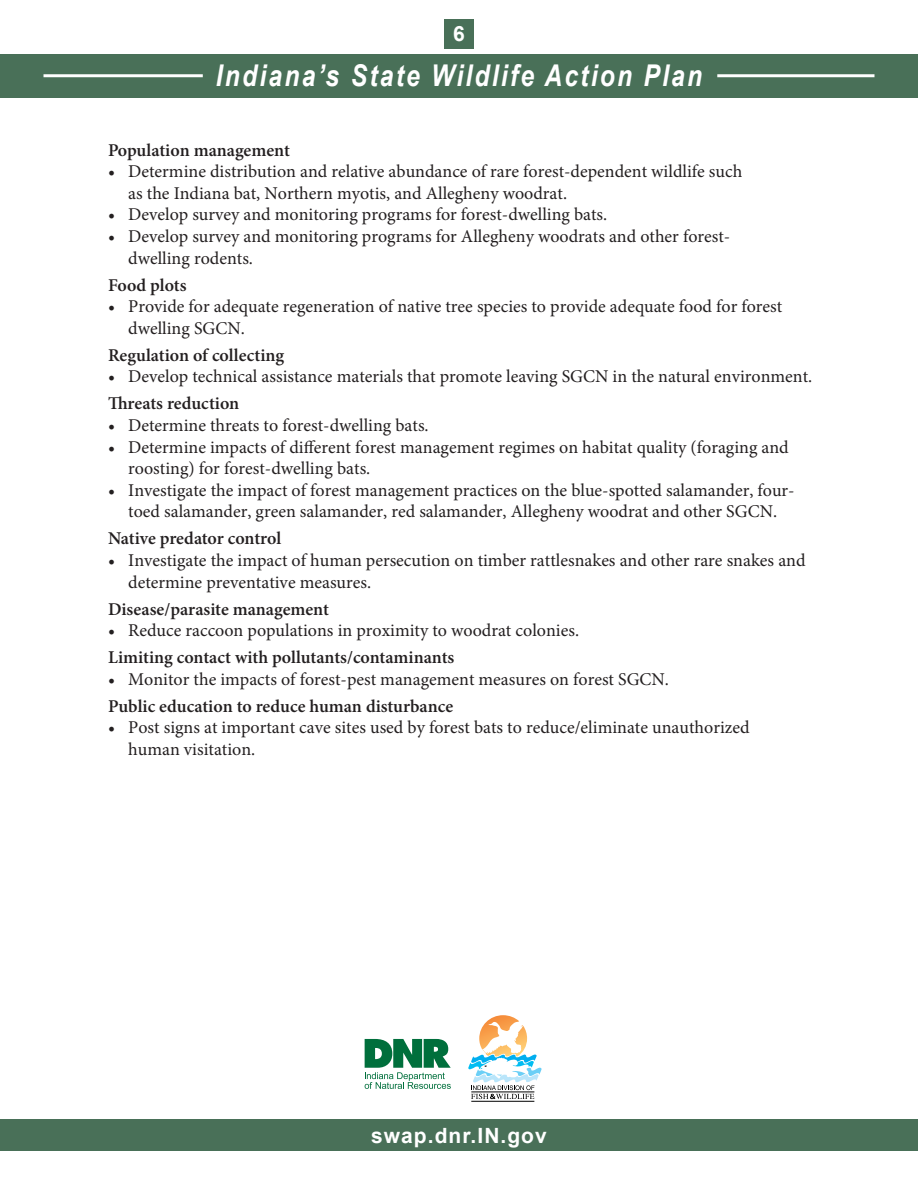
<style>
.page{position:relative;width:918px;height:1188px;background:#fff}
.page>*{position:absolute;margin:0;border:0;box-sizing:border-box;transform-origin:0 0}
.t1{font:italic 700 30px "Arial Narrow";letter-spacing:.075em;color:#fff}
.t2{font:700 21px "Arial";letter-spacing:.05em;color:#fff}
.t3{font:18px/21.6px "Minion Pro";color:#231f20}
.sub_head{font:600 18px "Minion Pro";color:#231f20}
</style>
<div class="page">
<div style="left:444px;top:20px;width:30px;height:30px;background:#497058"></div>
<div style="left:0;top:1120px;width:918px;height:31px;background:#497058"></div>
<div style="left:0;top:54px;width:918px;height:44px;background:#497058"></div>
<hr style="left:44px;top:74px;width:159px;height:3px;background:#fff">
<hr style="left:717px;top:74px;width:158px;height:3px;background:#fff">
<svg style="left:365px;top:1039px;width:86px;height:50px"></svg>
<hr style="left:471px;top:1101px;width:63px;height:1px;background:#000">
<svg style="left:468px;top:1015px;width:74px;height:84px"></svg>
<p class="t2" style="left:453px;top:20px;width:13px">6</p>
<h1 class="t1" style="left:216px;top:53px;width:488px">Indiana’s State Wildlife Action Plan</h1>
<p class="sub_head" style="left:108px;top:137px;width:183px">Population management</p>
<p class="t3" style="left:128px;top:161px;width:616px;text-indent:-20px">• Determine distribution and relative abundance of rare forest-dependent wildlife such as the Indiana bat, Northern myotis, and Allegheny woodrat.</p>
<p class="t3" style="left:108px;top:204px;width:501px">• Develop survey and monitoring programs for forest-dwelling bats.</p>
<p class="t3" style="left:128px;top:226px;width:604px;text-indent:-20px">• Develop survey and monitoring programs for Allegheny woodrats and other forest&shy;dwelling rodents.</p>
<p class="sub_head" style="left:108px;top:272px;width:80px">Food plots</p>
<p class="t3" style="left:128px;top:296px;width:656px;text-indent:-20px">• Provide for adequate regeneration of native tree species to provide adequate food for forest dwelling SGCN.</p>
<p class="sub_head" style="left:108px;top:343px;width:178px">Regulation of collecting</p>
<p class="t3" style="left:108px;top:366px;width:706px">• Develop technical assistance materials that promote leaving SGCN in the natural environment.</p>
<p class="sub_head" style="left:108px;top:391px;width:133px">Threats reduction</p>
<p class="t3" style="left:108px;top:415px;width:322px">• Determine threats to forest-dwelling bats.</p>
<p class="t3" style="left:128px;top:436px;width:662px;text-indent:-20px">• Determine impacts of different forest management regimes on habitat quality (foraging and roosting) for forest-dwelling bats.</p>
<p class="t3" style="left:108px;top:479px;width:688px;text-align:center">• Investigate the impact of forest management practices on the blue-spotted salamander, four&shy;toed salamander, green salamander, red salamander, Allegheny woodrat and other SGCN.</p>
<p class="sub_head" style="left:108px;top:526px;width:175px">Native predator control</p>
<p class="t3" style="left:128px;top:550px;width:679px;text-indent:-20px">• Investigate the impact of human persecution on timber rattlesnakes and other rare snakes and determine preventative measures.</p>
<p class="sub_head" style="left:108px;top:596px;width:222px">Disease/parasite management</p>
<p class="t3" style="left:108px;top:620px;width:473px">• Reduce raccoon populations in proximity to woodrat colonies.</p>
<p class="sub_head" style="left:108px;top:645px;width:348px">Limiting contact with pollutants/contaminants</p>
<p class="t3" style="left:108px;top:668px;width:563px">• Monitor the impacts of forest-pest management measures on forest SGCN.</p>
<p class="sub_head" style="left:108px;top:694px;width:347px">Public education to reduce human disturbance</p>
<p class="t3" style="left:128px;top:717px;width:623px;text-indent:-20px">• Post signs at important cave sites used by forest bats to reduce/eliminate unauthorized human visitation.</p>
<p class="t2" style="left:371px;top:1121px;width:177px">swap.dnr.IN.gov</p>
</div>
